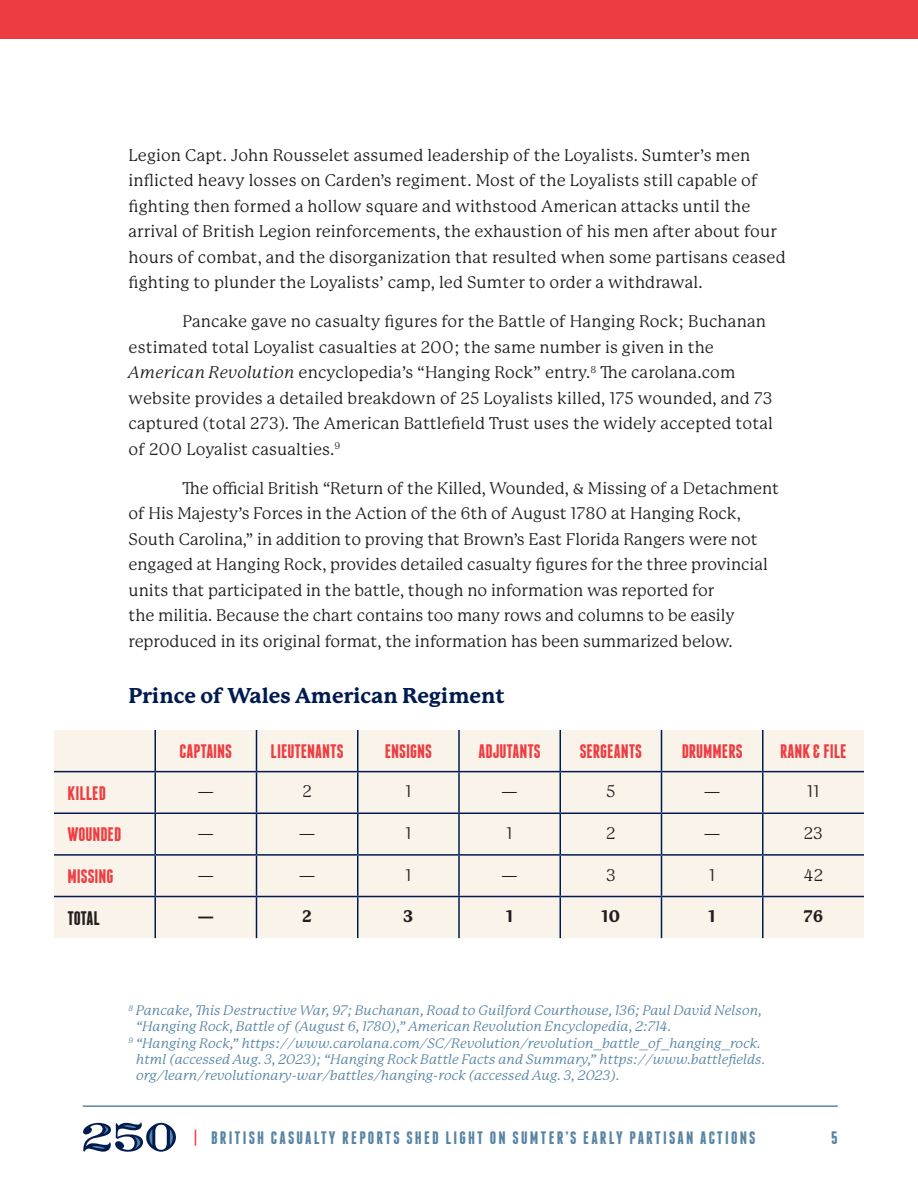
<style>
.page{position:relative;width:918px;height:1188px;background:#fff}
.page>*{position:absolute;margin:0;border:0;box-sizing:border-box;transform-origin:0 0}
.t1{font:800 21px "P22 Mackinac Pro";color:#001b50}
.t2{font:700 19.5px "Franchise";color:#ee3d41}
.t3{font:700 19.5px "Franchise";letter-spacing:-.015em;color:#231f20}
.t4{font:700 18px "Franchise";letter-spacing:.12em;color:#5784a4}
.Body_copy{font:16.5px/25.5px "P22 Mackinac Pro";color:#231f20}
.Body_copy-2{font:16.5px/25.5px "P22 Mackinac Pro";letter-spacing:.01em;color:#211d1d}
.t5{font:800 16.5px "P22 Mackinac Pro";color:#231f20}
.t6{font:italic 13.5px/16.2px "P22 Mackinac Pro";color:#5784a4}
.s1{font-style:italic}
.s2{color:#ee3d41}
</style>
<div class="page">
<hr style="left:83px;top:1105px;width:755px;height:2px;background:#5784a4">
<svg style="left:83px;top:1122px;width:93px;height:30px"></svg>
<div style="left:0;top:0;width:918px;height:39px;background:#ee3d41"></div>
<svg style="left:54px;top:730px;width:810px;height:208px;background:#f0ebe4"></svg>
<hr style="left:154px;top:730px;width:2px;height:41px;background:#001b50">
<hr style="left:256px;top:730px;width:1px;height:41px;background:#001b50">
<hr style="left:357px;top:730px;width:1px;height:41px;background:#001b50">
<hr style="left:458px;top:730px;width:2px;height:41px;background:#001b50">
<hr style="left:560px;top:730px;width:1px;height:41px;background:#001b50">
<hr style="left:661px;top:730px;width:1px;height:41px;background:#001b50">
<hr style="left:762px;top:730px;width:2px;height:41px;background:#001b50">
<hr style="left:54px;top:771px;width:101px;height:1px;background:#001b50">
<hr style="left:155px;top:771px;width:101px;height:1px;background:#001b50">
<hr style="left:154px;top:772px;width:2px;height:41px;background:#001b50">
<hr style="left:256px;top:771px;width:102px;height:1px;background:#001b50">
<hr style="left:256px;top:772px;width:1px;height:41px;background:#001b50">
<hr style="left:358px;top:771px;width:101px;height:1px;background:#001b50">
<hr style="left:357px;top:772px;width:1px;height:41px;background:#001b50">
<hr style="left:459px;top:771px;width:101px;height:1px;background:#001b50">
<hr style="left:458px;top:772px;width:2px;height:41px;background:#001b50">
<hr style="left:560px;top:771px;width:102px;height:1px;background:#001b50">
<hr style="left:560px;top:772px;width:1px;height:41px;background:#001b50">
<hr style="left:662px;top:771px;width:101px;height:1px;background:#001b50">
<hr style="left:661px;top:772px;width:1px;height:41px;background:#001b50">
<hr style="left:763px;top:771px;width:101px;height:1px;background:#001b50">
<hr style="left:762px;top:772px;width:2px;height:41px;background:#001b50">
<hr style="left:54px;top:813px;width:101px;height:1px;background:#001b50">
<hr style="left:155px;top:813px;width:101px;height:1px;background:#001b50">
<hr style="left:154px;top:814px;width:2px;height:40px;background:#001b50">
<hr style="left:256px;top:813px;width:102px;height:1px;background:#001b50">
<hr style="left:256px;top:814px;width:1px;height:40px;background:#001b50">
<hr style="left:358px;top:813px;width:101px;height:1px;background:#001b50">
<hr style="left:357px;top:814px;width:1px;height:40px;background:#001b50">
<hr style="left:459px;top:813px;width:101px;height:1px;background:#001b50">
<hr style="left:458px;top:814px;width:2px;height:40px;background:#001b50">
<hr style="left:560px;top:813px;width:102px;height:1px;background:#001b50">
<hr style="left:560px;top:814px;width:1px;height:40px;background:#001b50">
<hr style="left:662px;top:813px;width:101px;height:1px;background:#001b50">
<hr style="left:661px;top:814px;width:1px;height:40px;background:#001b50">
<hr style="left:763px;top:813px;width:101px;height:1px;background:#001b50">
<hr style="left:762px;top:814px;width:2px;height:40px;background:#001b50">
<hr style="left:54px;top:854px;width:101px;height:2px;background:#001b50">
<hr style="left:155px;top:854px;width:101px;height:2px;background:#001b50">
<hr style="left:154px;top:856px;width:2px;height:40px;background:#001b50">
<hr style="left:256px;top:854px;width:102px;height:2px;background:#001b50">
<hr style="left:256px;top:856px;width:1px;height:40px;background:#001b50">
<hr style="left:358px;top:854px;width:101px;height:2px;background:#001b50">
<hr style="left:357px;top:856px;width:1px;height:40px;background:#001b50">
<hr style="left:459px;top:854px;width:101px;height:2px;background:#001b50">
<hr style="left:458px;top:856px;width:2px;height:40px;background:#001b50">
<hr style="left:560px;top:854px;width:102px;height:2px;background:#001b50">
<hr style="left:560px;top:856px;width:1px;height:40px;background:#001b50">
<hr style="left:662px;top:854px;width:101px;height:2px;background:#001b50">
<hr style="left:661px;top:856px;width:1px;height:40px;background:#001b50">
<hr style="left:763px;top:854px;width:101px;height:2px;background:#001b50">
<hr style="left:762px;top:856px;width:2px;height:40px;background:#001b50">
<hr style="left:54px;top:896px;width:101px;height:1px;background:#001b50">
<hr style="left:155px;top:896px;width:101px;height:1px;background:#001b50">
<hr style="left:154px;top:897px;width:2px;height:41px;background:#001b50">
<hr style="left:256px;top:896px;width:102px;height:1px;background:#001b50">
<hr style="left:256px;top:897px;width:1px;height:41px;background:#001b50">
<hr style="left:358px;top:896px;width:101px;height:1px;background:#001b50">
<hr style="left:357px;top:897px;width:1px;height:41px;background:#001b50">
<hr style="left:459px;top:896px;width:101px;height:1px;background:#001b50">
<hr style="left:458px;top:897px;width:2px;height:41px;background:#001b50">
<hr style="left:560px;top:896px;width:102px;height:1px;background:#001b50">
<hr style="left:560px;top:897px;width:1px;height:41px;background:#001b50">
<hr style="left:662px;top:896px;width:101px;height:1px;background:#001b50">
<hr style="left:661px;top:897px;width:1px;height:41px;background:#001b50">
<hr style="left:763px;top:896px;width:101px;height:1px;background:#001b50">
<hr style="left:762px;top:897px;width:2px;height:41px;background:#001b50">
<p class="Body_copy-2" style="left:129px;top:142px;width:659px">Legion Capt. John Rousselet assumed leadership of the Loyalists. Sumter’s men inflicted heavy losses on Carden’s regiment. Most of the Loyalists still capable of fighting then formed a hollow square and withstood American attacks until the arrival of British Legion reinforcements, the exhaustion of his men after about four hours of combat, and the disorganization that resulted when some partisans ceased fighting to plunder the Loyalists’ camp, led Sumter to order a withdrawal.</p>
<p class="Body_copy" style="left:129px;top:309px;width:646px;text-indent:54px">Pancake gave no casualty figures for the Battle of Hanging Rock; Buchanan estimated total Loyalist casualties at 200; the same number is given in the <span class="s1">American Revolution</span> encyclopedia’s “Hanging Rock” entry.<sup>8</sup> The carolana.com website provides a detailed breakdown of 25 Loyalists killed, 175 wounded, and 73 captured (total 273). The American Battlefield Trust uses the widely accepted total of 200 Loyalist casualties.<sup>9</sup></p>
<p class="Body_copy" style="left:129px;top:475px;width:652px;text-indent:54px">The official British “Return of the Killed, Wounded, &amp; Missing of a Detachment of His Majesty’s Forces in the Action of the 6th of August 1780 at Hanging Rock, South Carolina,” in addition to proving that Brown’s East Florida Rangers were not engaged at Hanging Rock, provides detailed casualty figures for the three provincial units that participated in the battle, though no information was reported for<br>the militia. Because the chart contains too many rows and columns to be easily reproduced in its original format, the information has been summarized below.</p>
<p class="t1" style="left:129px;top:684px;width:378px">Prince of Wales American Regiment</p>
<p class="t2" style="left:180px;top:742px;width:54px">CAPTAINS</p>
<p class="t2" style="left:271px;top:742px;width:74px">LIEUTENANTS</p>
<p class="t2" style="left:385px;top:742px;width:49px">ENSIGNS</p>
<p class="t2" style="left:479px;top:742px;width:64px">ADJUTANTS</p>
<p class="t2" style="left:580px;top:742px;width:64px">SERGEANTS</p>
<p class="t2" style="left:682px;top:742px;width:62px">DRUMMERS</p>
<p class="t2" style="left:780px;top:742px;width:68px">RANK &amp; FILE</p>
<p class="t2" style="left:68px;top:784px;width:40px">KILLED</p>
<p class="Body_copy" style="left:198px;top:779px;width:18px">—</p>
<p class="Body_copy" style="left:302px;top:779px;width:11px">2</p>
<p class="Body_copy" style="left:405px;top:779px;width:8px">1</p>
<p class="Body_copy" style="left:501px;top:779px;width:18px">—</p>
<p class="Body_copy" style="left:606px;top:779px;width:11px">5</p>
<p class="Body_copy" style="left:704px;top:779px;width:18px">—</p>
<p class="Body_copy" style="left:807px;top:779px;width:14px">11</p>
<p class="t2" style="left:68px;top:825px;width:55px">WOUNDED</p>
<p class="Body_copy" style="left:198px;top:821px;width:18px">—</p>
<p class="Body_copy" style="left:299px;top:821px;width:18px">—</p>
<p class="Body_copy" style="left:405px;top:821px;width:8px">1</p>
<p class="Body_copy" style="left:507px;top:821px;width:8px">1</p>
<p class="Body_copy" style="left:606px;top:821px;width:11px">2</p>
<p class="Body_copy" style="left:704px;top:821px;width:18px">—</p>
<p class="Body_copy" style="left:804px;top:821px;width:21px">23</p>
<p class="t2" style="left:68px;top:867px;width:48px">MISSING</p>
<p class="Body_copy" style="left:198px;top:862px;width:18px">—</p>
<p class="Body_copy" style="left:299px;top:862px;width:18px">—</p>
<p class="Body_copy" style="left:405px;top:862px;width:8px">1</p>
<p class="Body_copy" style="left:501px;top:862px;width:18px">—</p>
<p class="Body_copy" style="left:606px;top:862px;width:11px">3</p>
<p class="Body_copy" style="left:709px;top:862px;width:8px">1</p>
<p class="Body_copy" style="left:804px;top:862px;width:21px">42</p>
<p class="t3" style="left:68px;top:909px;width:34px">TOTAL</p>
<p class="t5" style="left:198px;top:907px;width:18px">—</p>
<p class="t5" style="left:302px;top:907px;width:11px">2</p>
<p class="t5" style="left:403px;top:907px;width:12px">3</p>
<p class="t5" style="left:506px;top:907px;width:9px">1</p>
<p class="t5" style="left:601px;top:907px;width:20px">10</p>
<p class="t5" style="left:709px;top:907px;width:9px">1</p>
<p class="t5" style="left:803px;top:907px;width:21px">76</p>
<p class="t6" style="left:136px;top:1003px;width:627px;text-indent:-8px"><sup>8</sup> Pancake, This Destructive War, 97; Buchanan, Road to Guilford Courthouse, 136; Paul David Nelson, “Hanging Rock, Battle of (August 6, 1780),” American Revolution Encyclopedia, 2:714.</p>
<p class="t6" style="left:136px;top:1035px;width:631px;text-indent:-8px"><sup>9</sup> “Hanging Rock,” https://www.carolana.com/SC/Revolution/revolution_battle_of_hanging_rock. html (accessed Aug. 3, 2023); “Hanging Rock Battle Facts and Summary,” https://www.battlefields. org/learn/revolutionary-war/battles/hanging-rock (accessed Aug. 3, 2023).</p>
<p class="t4" style="left:194px;top:1129px;width:563px"><span class="s2">|</span> BRITISH CASUALTY REPORTS SHED LIGHT ON SUMTER’S EARLY PARTISAN ACTIONS</p>
<p class="t4" style="left:831px;top:1129px;width:8px">5</p>
</div>
